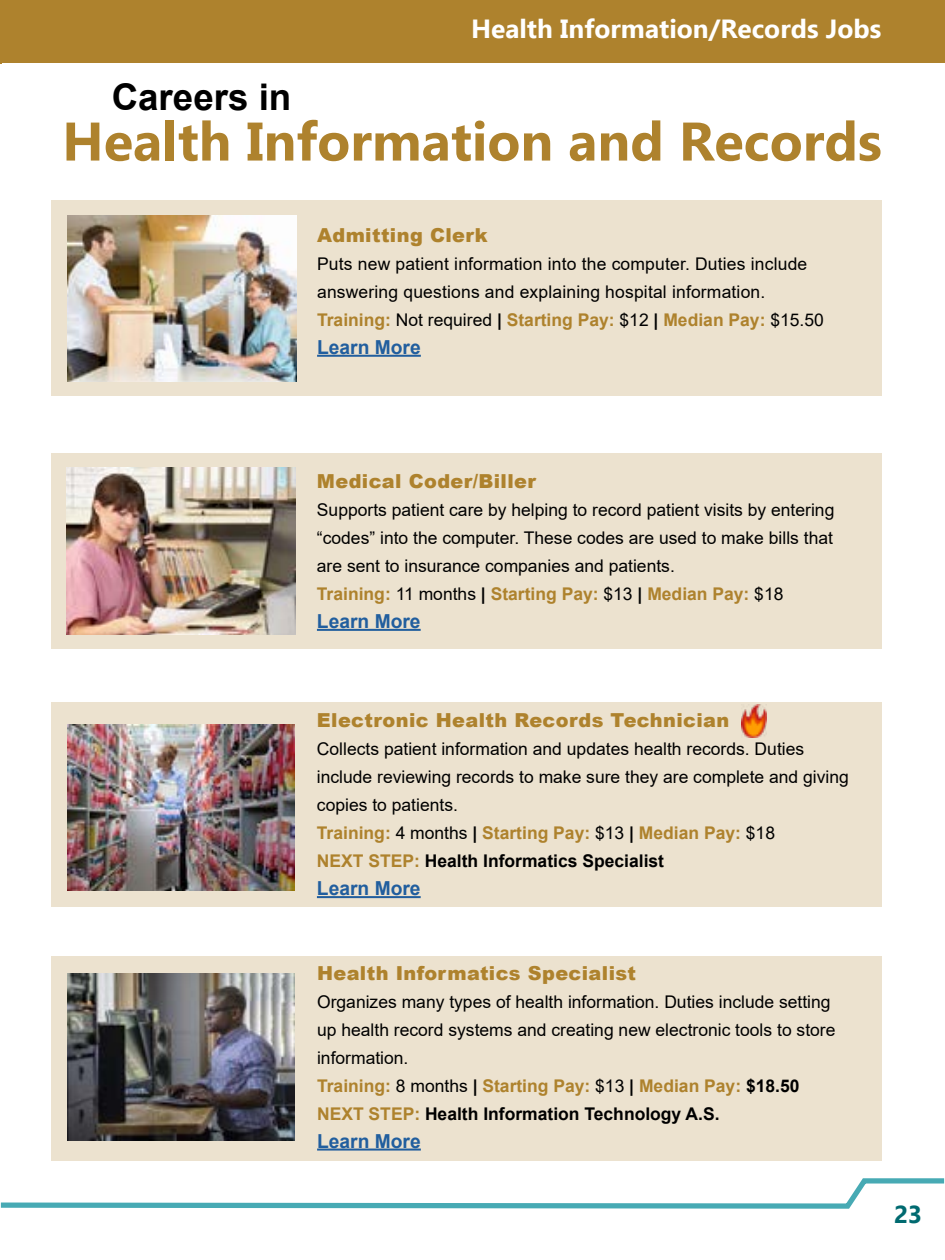
<style>
.page{position:relative;width:945px;height:1260px;background:#fff}
.page>*{position:absolute;margin:0;border:0;box-sizing:border-box;transform-origin:0 0}
.t1{font:700 54.25px "Ebrima";color:#ae822d}
.t2{font:700 36.75px "Arial";color:#000}
.t3{font:700 26.25px "Ebrima";color:#fff}
.t4{font:700 24.5px "Ebrima";color:#006a70}
.t5{font:900 19.25px "Arial";letter-spacing:.02em;color:#ae822d}
.t6{font:700 19.25px "Arial";color:#215e9e}
.t7{font:17.5px/28px "Arial";color:#000}
.s1{font-weight:700;color:#ae822d}
.s2{font-weight:700}
</style>
<div class="page">
<svg style="left:0;top:1178px;width:945px;height:31px"></svg>
<div style="left:52px;top:200px;width:830px;height:195px;background:#ece2cf"></div>
<div style="left:52px;top:453px;width:830px;height:196px;background:#ece2cf"></div>
<div style="left:52px;top:702px;width:830px;height:205px;background:#ece2cf"></div>
<div style="left:52px;top:956px;width:830px;height:205px;background:#ece2cf"></div>
<hr style="left:317px;top:355px;width:104px;height:2px;background:#215e9e">
<hr style="left:317px;top:629px;width:104px;height:2px;background:#215e9e">
<hr style="left:317px;top:896px;width:104px;height:2px;background:#215e9e">
<hr style="left:317px;top:1149px;width:104px;height:2px;background:#215e9e">
<img style="left:67px;top:724px;width:228px;height:166px">
<img style="left:67px;top:974px;width:228px;height:167px">
<img style="left:67px;top:468px;width:228px;height:166px">
<img style="left:67px;top:215px;width:229px;height:167px">
<img style="left:742px;top:705px;width:24px;height:33px">
<div style="left:0;top:0;width:945px;height:63px;background:#ae822d"></div>
<hr style="left:0;top:0;width:1px;height:64px;background:#ae822d">
<h2 class="t2" style="left:112px;top:71px;width:181px">Careers in</h2>
<h3 class="t3" style="left:471px;top:9px;width:412px">Health Information/Records Jobs</h3>
<h1 class="t1" style="left:62px;top:101px;width:821px">Health Information and Records</h1>
<p class="t5" style="left:317px;top:221px;width:172px">Admitting Clerk</p>
<p class="t7" style="left:317px;top:249px;width:508px">Puts new patient information into the computer. Duties include answering questions and explaining hospital information.<br><span class="s1">Training:</span> Not required <span class="s2">|</span> <span class="s1">Starting Pay:</span> $12 <span class="s2">|</span> <span class="s1">Median Pay:</span> $15.50</p>
<p class="t6" style="left:317px;top:333px;width:105px">Learn More</p>
<p class="t5" style="left:317px;top:467px;width:221px">Medical Coder/Biller</p>
<p class="t7" style="left:317px;top:496px;width:519px">Supports patient care by helping to record patient visits by entering “codes” into the computer. These codes are used to make bills that are sent to insurance companies and patients.<br><span class="s1">Training:</span> 11 months <span class="s2">|</span> <span class="s1">Starting Pay:</span> $13 <span class="s2">|</span> <span class="s1">Median Pay:</span> $18</p>
<p class="t6" style="left:317px;top:607px;width:105px">Learn More</p>
<p class="t5" style="left:317px;top:706px;width:414px">Electronic Health Records Technician</p>
<p class="t7" style="left:317px;top:735px;width:534px">Collects patient information and updates health records. Duties include reviewing records to make sure they are complete and giving copies to patients.<br><span class="s1">Training:</span> 4 months <span class="s2">|</span> <span class="s1">Starting Pay:</span> $13 <span class="s2">|</span> <span class="s1">Median Pay:</span> $18<br><span class="s1">NEXT STEP:</span> <span class="s2">Health Informatics Specialist</span></p>
<p class="t6" style="left:317px;top:875px;width:105px">Learn More</p>
<p class="t5" style="left:317px;top:959px;width:321px">Health Informatics Specialist</p>
<p class="t7" style="left:317px;top:987px;width:520px">Organizes many types of health information. Duties include setting up health record systems and creating new electronic tools to store information.<br><span class="s1">Training:</span> 8 months <span class="s2">|</span> <span class="s1">Starting Pay:</span> $13 <span class="s2">|</span> <span class="s1">Median Pay:</span> <span class="s2">$18.50<br></span><span class="s1">NEXT STEP:</span> <span class="s2">Health Information Technology A.S.</span></p>
<p class="t6" style="left:317px;top:1127px;width:105px">Learn More</p>
<h3 class="t4" style="left:894px;top:1196px;width:30px">23</h3>
</div>
